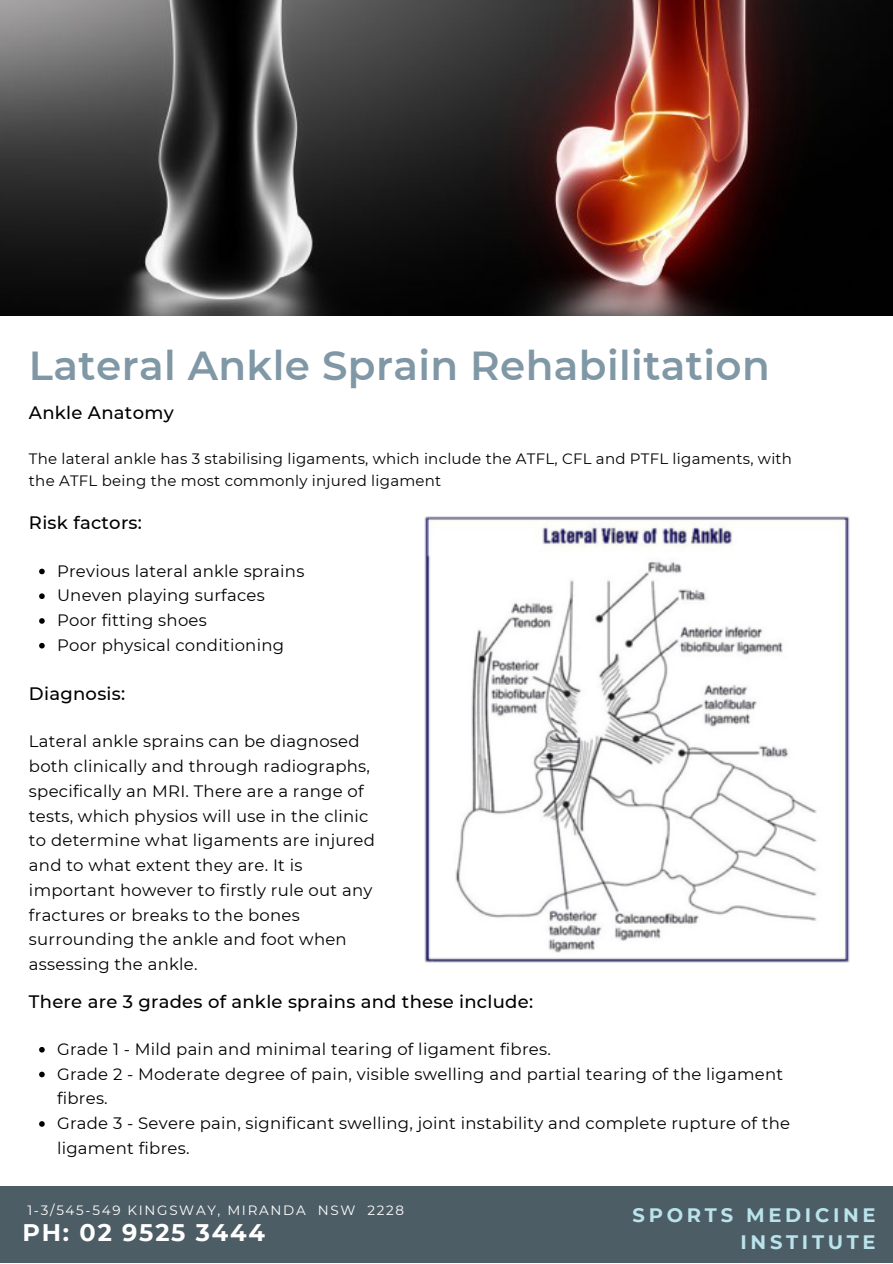
<style>
.page{position:relative;width:893px;height:1264px;background:#fff}
.page>*{position:absolute;margin:0;border:0;box-sizing:border-box;transform-origin:0 0}
.t1{font:600 40.5px "Montserrat";letter-spacing:.01em;color:#8098a6}
.t2{font:700 24px "Montserrat";letter-spacing:.075em;color:#fff}
.t3{font:700 19.5px "Montserrat";letter-spacing:.19em;color:#bae3eb}
.t4{font:500 18px "Montserrat";letter-spacing:.015em;color:#000}
.t5{font:16.5px/24.8px "Montserrat";letter-spacing:.015em;color:#000}
.t6{font:15px/22.5px "Montserrat";letter-spacing:.015em;color:#000}
.t7{font:13.5px "Montserrat";letter-spacing:.125em;color:#fff}
</style>
<div class="page">
<img style="left:0;top:0;width:892px;height:316px">
<div style="left:0;top:1186px;width:892px;height:76px;background:#4d5d66"></div>
<img style="left:424px;top:516px;width:426px;height:447px">
<svg style="left:39px;top:1047px;width:6px;height:5px"></svg>
<svg style="left:39px;top:1071px;width:6px;height:6px"></svg>
<svg style="left:39px;top:1121px;width:6px;height:5px"></svg>
<svg style="left:39px;top:568px;width:6px;height:6px"></svg>
<svg style="left:39px;top:593px;width:6px;height:6px"></svg>
<svg style="left:39px;top:618px;width:6px;height:5px"></svg>
<svg style="left:39px;top:643px;width:6px;height:5px"></svg>
<h1 class="t1" style="left:29px;top:340px;width:742px">Lateral Ankle Sprain Rehabilitation</h1>
<p class="t4" style="left:29px;top:401px;width:146px">Ankle Anatomy</p>
<p class="t6" style="left:29px;top:447px;width:764px">The lateral ankle has 3 stabilising ligaments, which include the ATFL, CFL and PTFL ligaments, with the ATFL being the most commonly injured ligament</p>
<p class="t4" style="left:29px;top:512px;width:114px">Risk factors:</p>
<p class="t5" style="left:57px;top:558px;width:249px">Previous lateral ankle sprains<br>Uneven playing surfaces<br>Poor fitting shoes<br>Poor physical conditioning</p>
<p class="t4" style="left:29px;top:682px;width:98px">Diagnosis:</p>
<p class="t5" style="left:29px;top:729px;width:347px">Lateral ankle sprains can be diagnosed both clinically and through radiographs, specifically an MRI. There are a range of tests, which physios will use in the clinic to determine what ligaments are injured and to what extent they are. It is important however to firstly rule out any fractures or breaks to the bones surrounding the ankle and foot when assessing the ankle.</p>
<p class="t4" style="left:29px;top:990px;width:505px">There are 3 grades of ankle sprains and these include:</p>
<p class="t5" style="left:57px;top:1036px;width:734px">Grade 1 - Mild pain and minimal tearing of ligament fibres.<br>Grade 2 - Moderate degree of pain, visible swelling and partial tearing of the ligament fibres.<br>Grade 3 - Severe pain, significant swelling, joint instability and complete rupture of the ligament fibres.</p>
<p class="t7" style="left:27px;top:1202px;width:378px">1-3/545-549 KINGSWAY, MIRANDA NSW 2228</p>
<p class="t3" style="left:632px;top:1202px;width:244px">SPORTS MEDICINE</p>
<h2 class="t2" style="left:22px;top:1217px;width:244px">PH: 02 9525 3444</h2>
<p class="t3" style="left:740px;top:1229px;width:137px">INSTITUTE</p>
</div>
